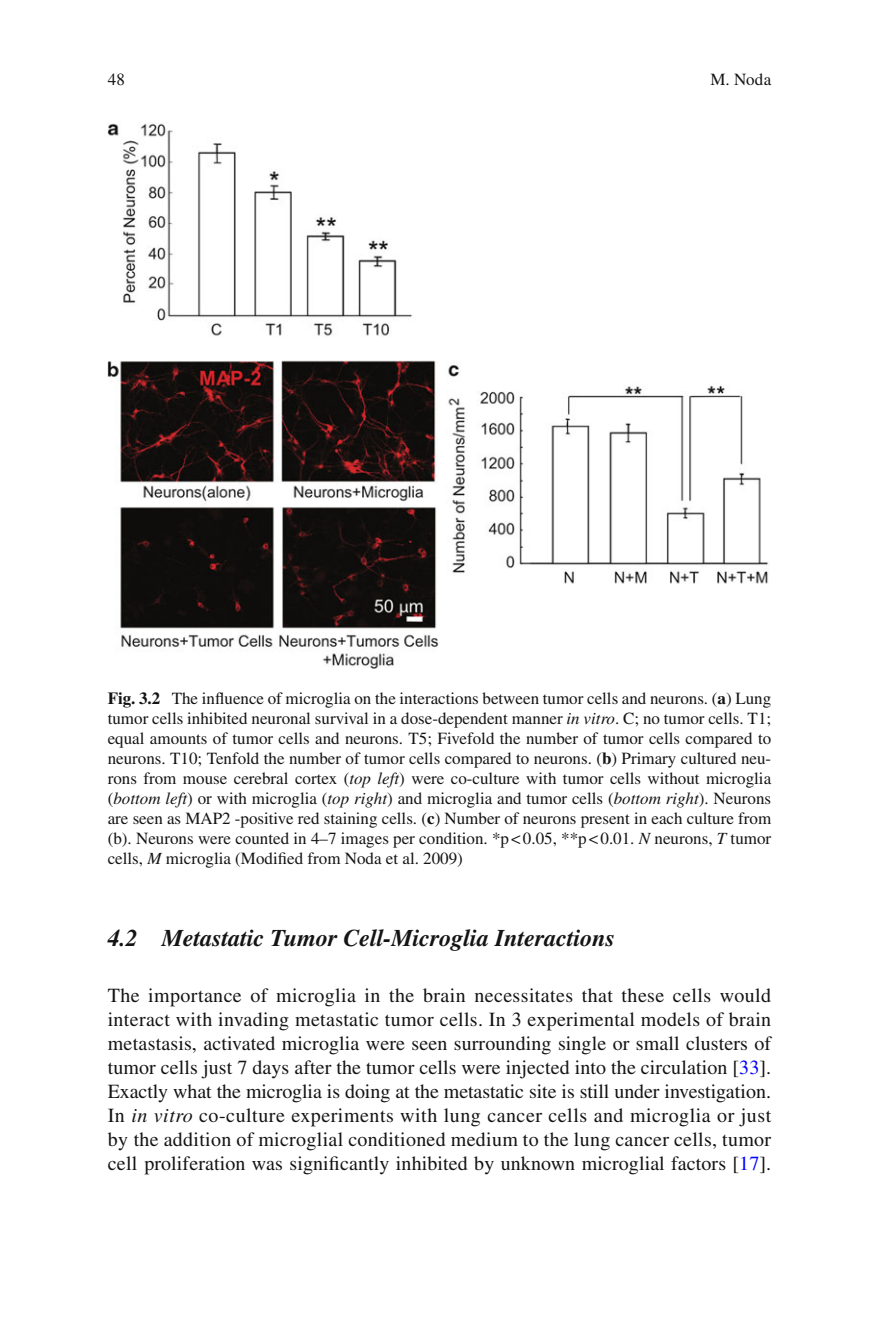
<style>
.page{position:relative;width:879px;height:1333px;background:#fff}
.page>*{position:absolute;margin:0;border:0;box-sizing:border-box;transform-origin:0 0}
.t1{font:italic 700 24px "Times";color:#131413}
.t2{font:20px/24px "Times";letter-spacing:.005em;color:#131413;text-align:justify}
.t3{font:17px/20px "Times";color:#131413;text-align:justify}
.s1{font-weight:700}
.s2{font-style:italic}
.s3{color:#00f}
</style>
<div class="page">
<img style="left:108px;top:123px;width:661px;height:545px">
<p class="t3" style="left:108px;top:71px;width:19px">48</p>
<p class="t3" style="left:710px;top:71px;width:62px">M. Noda</p>
<p class="t3" style="left:108px;top:690px;width:665px"><span class="s1">Fig. 3.2</span> The in fl uence of microglia on the interactions between tumor cells and neurons. ( <span class="s1">a</span> ) Lung tumor cells inhibited neuronal survival in a dose-dependent manner <span class="s2">in vitro</span> . C; no tumor cells. T1; equal amounts of tumor cells and neurons. T5; Fivefold the number of tumor cells compared to neurons. T10; Tenfold the number of tumor cells compared to neurons. ( <span class="s1">b</span> ) Primary cultured neu&shy;rons from mouse cerebral cortex ( <span class="s2">top left</span> ) were co-culture with tumor cells without microglia ( <span class="s2">bottom left</span> ) or with microglia ( <span class="s2">top right</span> ) and microglia and tumor cells ( <span class="s2">bottom right</span> ). Neurons are seen as MAP2 -positive red staining cells. ( <span class="s1">c</span> ) Number of neurons present in each culture from (b). Neurons were counted in 4–7 images per condition. *p &lt; 0.05, **p &lt; 0.01. <span class="s2">N</span> neurons, <span class="s2">T</span> tumor cells, <span class="s2">M</span> microglia (Modi fi ed from Noda et al. 2009)</p>
<h1 class="t1" style="left:108px;top:928px;width:509px">4.2 Metastatic Tumor Cell-Microglia Interactions</h1>
<p class="t2" style="left:108px;top:984px;width:665px">The importance of microglia in the brain necessitates that these cells would interact with invading metastatic tumor cells. In 3 experimental models of brain metastasis, activated microglia were seen surrounding single or small clusters of tumor cells just 7 days after the tumor cells were injected into the circulation [ <span class="s3">33</span> ] .<br>Exactly what the microglia is doing at the metastatic site is still under investigation.<br>In <span class="s2">in vitro</span> co-culture experiments with lung cancer cells and microglia or just by the addition of microglial conditioned medium to the lung cancer cells, tumor cell proliferation was signi fi cantly inhibited by unknown microglial factors [ <span class="s3">17</span> ] .</p>
</div>
